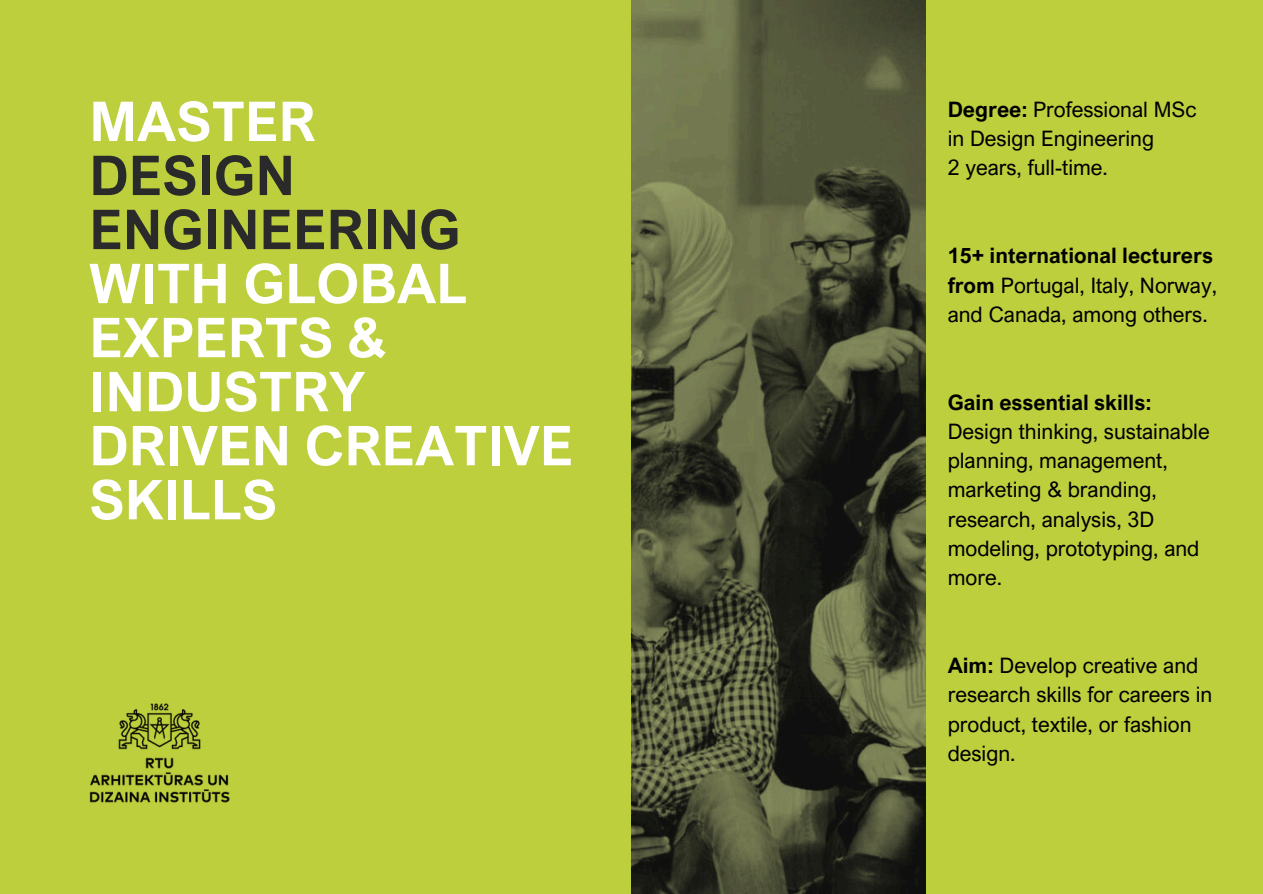
<style>
.page{position:relative;width:1263px;height:894px;background:#fff}
.page>*{position:absolute;margin:0;border:0;box-sizing:border-box;transform-origin:0 0}
.t1{font:700 54.9px/54px "Arial Nova";color:#fff}
.t2{font:21.3px/29.2px "Arial Nova";color:#000}
.t3{font:700 21.3px "Arial Nova";color:#000}
.s1{color:#2a2a2a}
.s2{font-weight:700}
</style>
<div class="page">
<div style="left:0;top:0;width:1263px;height:893px;background:#bdcf3d"></div>
<img style="left:631px;top:0;width:294px;height:893px">
<img style="left:89px;top:703px;width:141px;height:100px">
<h1 class="t1" style="left:89px;top:93px;width:485px">MASTER<br><span class="s1">DESIGN<br>ENGINEERING<br></span>WITH GLOBAL<br>EXPERTS &amp;<br>INDUSTRY<br>DRIVEN CREATIVE<br>SKILLS</h1>
<p class="t2" style="left:948px;top:94px;width:251px"><span class="s2">Degree:</span> Professional MSc</p>
<p class="t2" style="left:948px;top:123px;width:208px">in Design Engineering</p>
<p class="t2" style="left:948px;top:153px;width:162px">2 years, full-time.</p>
<p class="t2" style="left:948px;top:240px;width:271px"><span class="s2">15+ international lecturers from</span> Portugal, Italy, Norway, and Canada, among others.</p>
<p class="t3" style="left:948px;top:388px;width:205px">Gain essential skills:</p>
<p class="t2" style="left:948px;top:416px;width:263px">Design thinking, sustainable planning, management, marketing &amp; branding, research, analysis, 3D modeling, prototyping, and more.</p>
<p class="t2" style="left:948px;top:650px;width:266px"><span class="s2">Aim:</span> Develop creative and research skills for careers in product, textile, or fashion design.</p>
</div>
